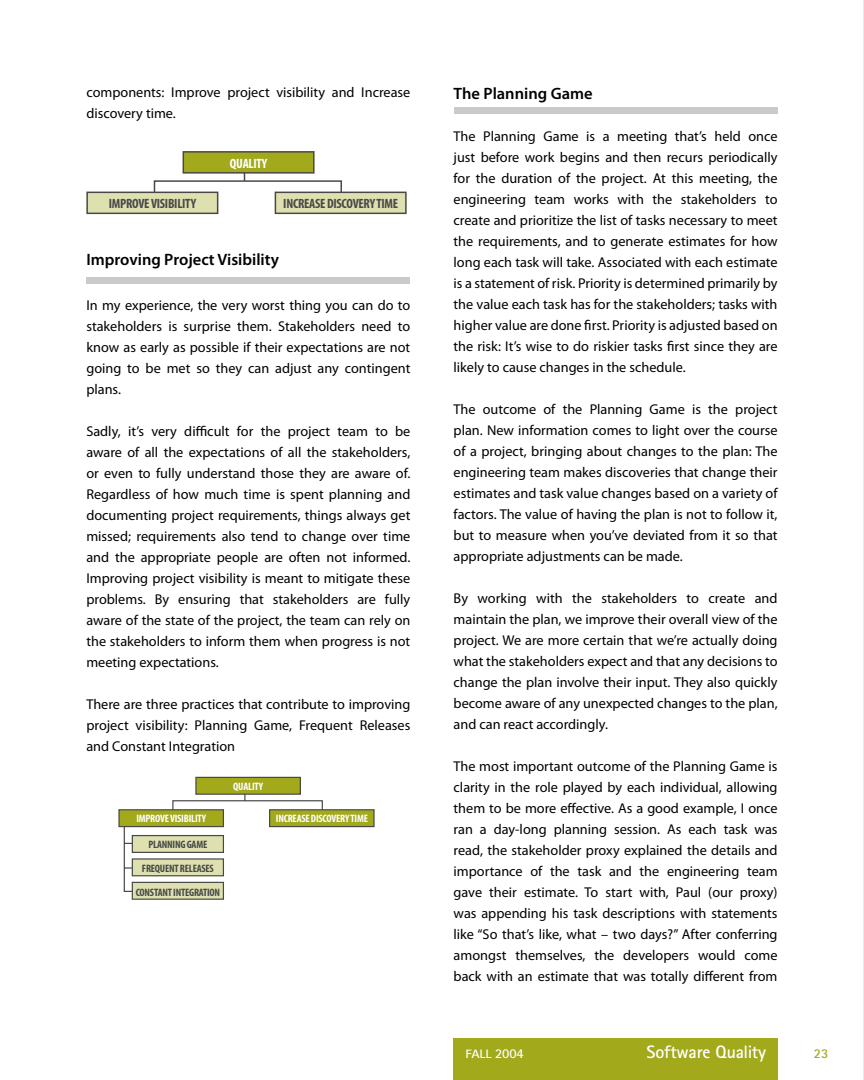
<style>
.page{position:relative;width:864px;height:1080px;background:#fff}
.page>*{position:absolute;margin:0;border:0;box-sizing:border-box;transform-origin:0 0}
.t1{font:700 18px "Rotis Sans Serif";letter-spacing:-.01em;color:#fff}
.t2{font:600 16.5px "Myriad Pro";color:#000}
.t3{font:14.25px/21px "Myriad Pro";color:#000;text-align:justify}
.t4{font:700 condensed 13.5px "Myriad Pro";letter-spacing:-.02em;color:#484848}
.t5{font:700 condensed 13.5px "Myriad Pro";letter-spacing:-.02em;color:#fff}
.t6{font:700 13.5px "Rotis Sans Serif";color:#a2a91b}
.t7{font:700 12.15px "Rotis Sans Serif";color:#fff;scale:1.11 1}
.t8{font:700 condensed 10.8px/23.4px "Myriad Pro";letter-spacing:-.02em;color:#484848;text-align:center}
.t9{font:700 condensed 10.8px "Myriad Pro";letter-spacing:-.02em;color:#fff}
.s1{font-size:13.5px}
</style>
<div class="page">
<div style="left:454px;top:1038px;width:324px;height:42px;background:#a2a91b"></div>
<svg style="left:153px;top:160px;width:190px;height:38px"></svg>
<div style="left:183px;top:152px;width:131px;height:21px;background:#a2a91b"></div>
<div style="left:183px;top:151px;width:132px;height:23px;border:2px solid #484848"></div>
<div style="left:87px;top:192px;width:131px;height:21px;background:#dee1af"></div>
<div style="left:86px;top:192px;width:132px;height:22px;border:2px solid #484848"></div>
<div style="left:275px;top:192px;width:131px;height:21px;background:#dee1af"></div>
<div style="left:275px;top:192px;width:132px;height:22px;border:2px solid #484848"></div>
<svg style="left:123px;top:795px;width:201px;height:98px"></svg>
<div style="left:196px;top:777px;width:104px;height:17px;background:#a2a91b"></div>
<div style="left:195px;top:777px;width:106px;height:18px;border:1px solid #484848"></div>
<div style="left:119px;top:810px;width:104px;height:17px;background:#a2a91b"></div>
<div style="left:118px;top:809px;width:106px;height:18px;border:1px solid #484848"></div>
<div style="left:132px;top:836px;width:91px;height:16px;background:#dee1af"></div>
<div style="left:132px;top:835px;width:92px;height:18px;border:1px solid #484848"></div>
<div style="left:132px;top:859px;width:91px;height:17px;background:#dee1af"></div>
<div style="left:132px;top:858px;width:92px;height:18px;border:1px solid #484848"></div>
<div style="left:132px;top:882px;width:91px;height:17px;background:#dee1af"></div>
<div style="left:132px;top:882px;width:92px;height:18px;border:1px solid #484848"></div>
<div style="left:270px;top:810px;width:104px;height:17px;background:#a2a91b"></div>
<div style="left:269px;top:809px;width:106px;height:18px;border:1px solid #484848"></div>
<div style="left:86px;top:278px;width:324px;height:6px;background:#cbcac9"></div>
<hr style="left:863px;top:0;width:1px;height:1080px;background:#d6d6d6">
<div style="left:454px;top:108px;width:324px;height:6px;background:#cbcac9"></div>
<p class="t3" style="left:86px;top:82px;width:326px">components: Improve project visibility and Increase discovery time.</p>
<p class="t5" style="left:230px;top:156px;width:39px">QUALITY</p>
<p class="t4" style="left:109px;top:196px;width:89px">IMPROVE VISIBILITY</p>
<p class="t4" style="left:283px;top:196px;width:117px">INCREASE DISCOVERY TIME</p>
<p class="t2" style="left:86px;top:250px;width:194px">Improving Project Visibility</p>
<p class="t3" style="left:86px;top:295px;width:326px">In my experience, the very worst thing you can do to stakeholders is surprise them. Stakeholders need to know as early as possible if their expectations are not going to be met so they can adjust any contingent plans.</p>
<p class="t3" style="left:86px;top:421px;width:326px">Sadly, it’s very difficult for the project team to be aware of all the expectations of all the stakeholders, or even to fully understand those they are aware of.<br>Regardless of how much time is spent planning and documenting project requirements, things always get missed; requirements also tend to change over time and the appropriate people are often not informed.<br>Improving project visibility is meant to mitigate these problems. By ensuring that stakeholders are fully aware of the state of the project, the team can rely on the stakeholders to inform them when progress is not meeting expectations.</p>
<p class="t3" style="left:86px;top:694px;width:326px">There are three practices that contribute to improving project visibility: Planning Game, Frequent Releases and Constant Integration</p>
<p class="t9" style="left:136px;top:813px;width:71px">IMPROVE VISIBILITY</p>
<p class="t8" style="left:148px;top:833px;width:60px">PLANNING GAME</p>
<p class="t8" style="left:136px;top:857px;width:86px">FREQUENT RELEASES<br>CONSTANT INTEGRATION</p>
<p class="t9" style="left:233px;top:780px;width:31px">QUALITY</p>
<p class="t9" style="left:276px;top:813px;width:94px">INCREASE DISCOVERY TIME</p>
<p class="t2" style="left:454px;top:84px;width:141px">The Planning Game</p>
<p class="t3" style="left:454px;top:126px;width:326px">The Planning Game is a meeting that’s held once just before work begins and then recurs periodically for the duration of the project. At this meeting, the engineering team works with the stakeholders to create and prioritize the list of tasks necessary to meet the requirements, and to generate estimates for how long each task will take. Associated with each estimate is a statement of risk. Priority is determined primarily by the value each task has for the stakeholders; tasks with higher value are done first. Priority is adjusted based on the risk: It’s wise to do riskier tasks first since they are likely to cause changes in the schedule.</p>
<p class="t3" style="left:454px;top:399px;width:326px">The outcome of the Planning Game is the project plan. New information comes to light over the course of a project, bringing about changes to the plan: The engineering team makes discoveries that change their estimates and task value changes based on a variety of factors. The value of having the plan is not to follow it, but to measure when you’ve deviated from it so that appropriate adjustments can be made.</p>
<p class="t3" style="left:454px;top:588px;width:326px">By working with the stakeholders to create and maintain the plan, we improve their overall view of the project. We are more certain that we’re actually doing what the stakeholders expect and that any decisions to change the plan involve their input. They also quickly become aware of any unexpected changes to the plan, and can react accordingly.</p>
<p class="t3" style="left:454px;top:756px;width:326px">The most important outcome of the Planning Game is clarity in the role played by each individual, allowing them to be more effective. As a good example, I once ran a day-long planning session. As each task was read, the stakeholder proxy explained the details and importance of the task and the engineering team gave their estimate. To start with, Paul (our proxy) was appending his task descriptions with statements like “So that’s like, what – two days?” After conferring amongst themselves, the developers would come back with an estimate that was totally different from</p>
<p class="t7" style="left:465px;top:1046px;width:54px">FALL <span class="s1">2004</span></p>
<p class="t1" style="left:647px;top:1041px;width:121px">Software Quality</p>
<p class="t6" style="left:814px;top:1045px;width:16px">23</p>
</div>
